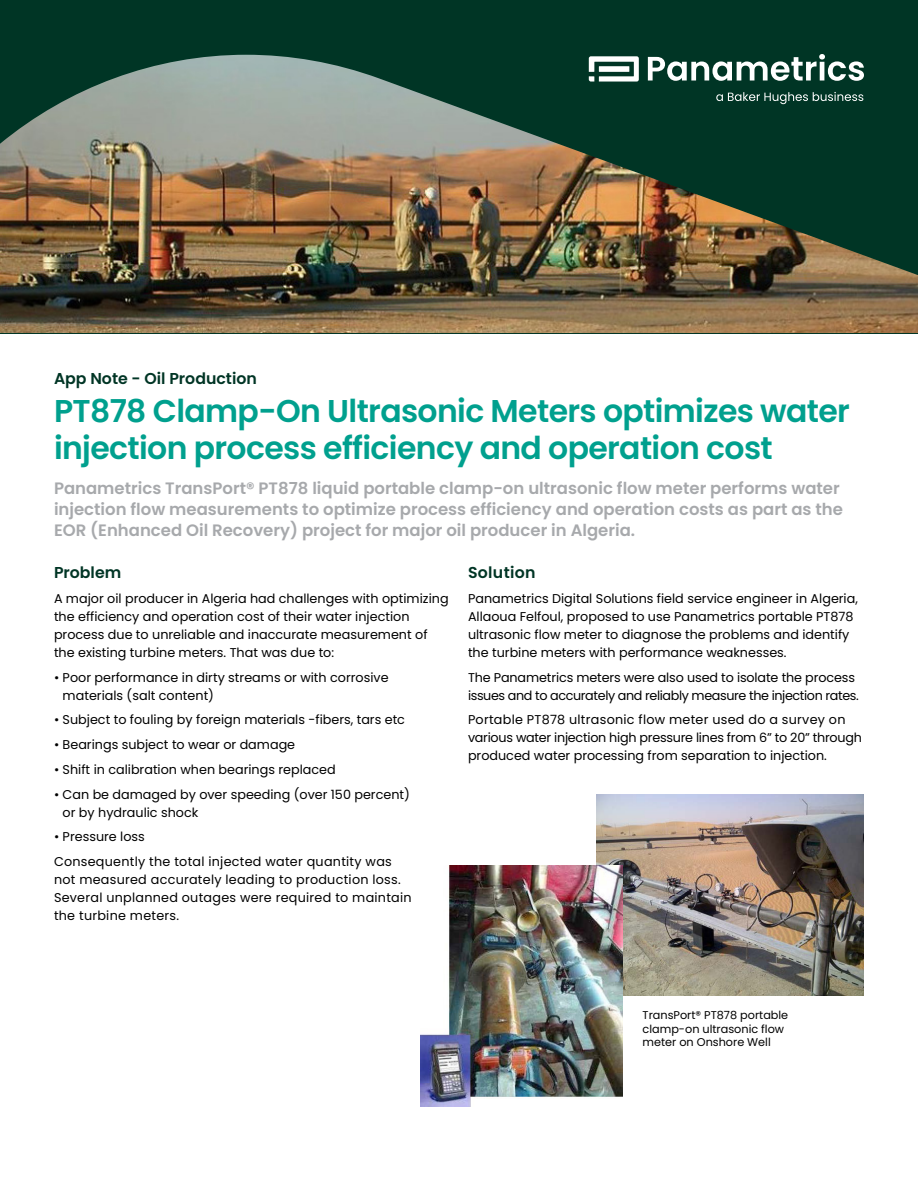
<style>
.page{position:relative;width:918px;height:1188px;background:#fff}
.page>*{position:absolute;margin:0;border:0;box-sizing:border-box;transform-origin:0 0}
.t1{font:600 31.5px/37.8px "Poppins";letter-spacing:-.02em;color:#00a08e}
.t2{font:600 16.5px/21px "Poppins";color:#a7a9ac}
.t3{font:600 15.75px "Poppins";color:#003525}
.t4{font:600 15.75px "Poppins";letter-spacing:.02em;color:#003525}
.t5{font:12.75px/18px "Poppins";color:#000}
.t6{font:12.75px/18px "Poppins";letter-spacing:.02em;color:#000}
.t7{font:12.75px/18px "Poppins";letter-spacing:-.03em;color:#000}
.t8{font:11.25px/13.5px "Poppins";color:#000}
</style>
<div class="page">
<img style="left:596px;top:794px;width:268px;height:201px">
<img style="left:420px;top:865px;width:203px;height:242px">
<div style="left:0;top:0;width:918px;height:333px;background:#003525"></div>
<img style="left:0;top:55px;width:918px;height:278px">
<svg style="left:589px;top:56px;width:50px;height:26px"></svg>
<svg style="left:648px;top:54px;width:216px;height:27px"></svg>
<svg style="left:716px;top:92px;width:147px;height:12px"></svg>
<p class="t3" style="left:54px;top:369px;width:204px">App Note - Oil Production</p>
<h1 class="t1" style="left:54px;top:392px;width:798px">PT878 Clamp-On Ultrasonic Meters optimizes water injection process efficiency and operation cost</h1>
<p class="t2" style="left:54px;top:478px;width:790px">Panametrics TransPort® PT878 liquid portable clamp-on ultrasonic flow meter performs water injection flow measurements to optimize process efficiency and operation costs as part as the<br>EOR (Enhanced Oil Recovery) project for major oil producer in Algeria.</p>
<p class="t4" style="left:468px;top:563px;width:69px">Solution</p>
<p class="t5" style="left:468px;top:589px;width:391px">Panametrics Digital Solutions field service engineer in Algeria, Allaoua Felfoul, proposed to use Panametrics portable PT878 ultrasonic flow meter to diagnose the problems and identify the turbine meters with performance weaknesses.</p>
<p class="t7" style="left:468px;top:668px;width:392px">The Panametrics meters were also used to isolate the process issues and to accurately and reliably measure the injection rates.</p>
<p class="t5" style="left:468px;top:711px;width:395px">Portable PT878 ultrasonic flow meter used do a survey on various water injection high pressure lines from 6” to 20” through produced water processing from separation to injection.</p>
<p class="t3" style="left:54px;top:563px;width:69px">Problem</p>
<p class="t5" style="left:54px;top:589px;width:396px">A major oil producer in Algeria had challenges with optimizing the efficiency and operation cost of their water injection process due to unreliable and inaccurate measurement of the existing turbine meters. That was due to:</p>
<p class="t5" style="left:63px;top:668px;width:327px;text-indent:-9px">• Poor performance in dirty streams or with corrosive materials (salt content)</p>
<p class="t5" style="left:54px;top:711px;width:353px">• Subject to fouling by foreign materials -fibers, tars etc</p>
<p class="t5" style="left:54px;top:736px;width:243px">• Bearings subject to wear or damage</p>
<p class="t5" style="left:54px;top:760px;width:283px">• Shift in calibration when bearings replaced</p>
<p class="t5" style="left:63px;top:785px;width:349px;text-indent:-9px">• Can be damaged by over speeding (over 150 percent) or by hydraulic shock</p>
<p class="t6" style="left:54px;top:825px;width:339px;line-height:24.8px">• Pressure loss<br>Consequently the total injected water quantity was</p>
<p class="t6" style="left:54px;top:871px;width:359px">not measured accurately leading to production loss.<br>Several unplanned outages were required to maintain the turbine meters.</p>
<p class="t8" style="left:643px;top:1009px;width:147px">TransPort® PT878 portable clamp-on ultrasonic flow meter on Onshore Well</p>
</div>
